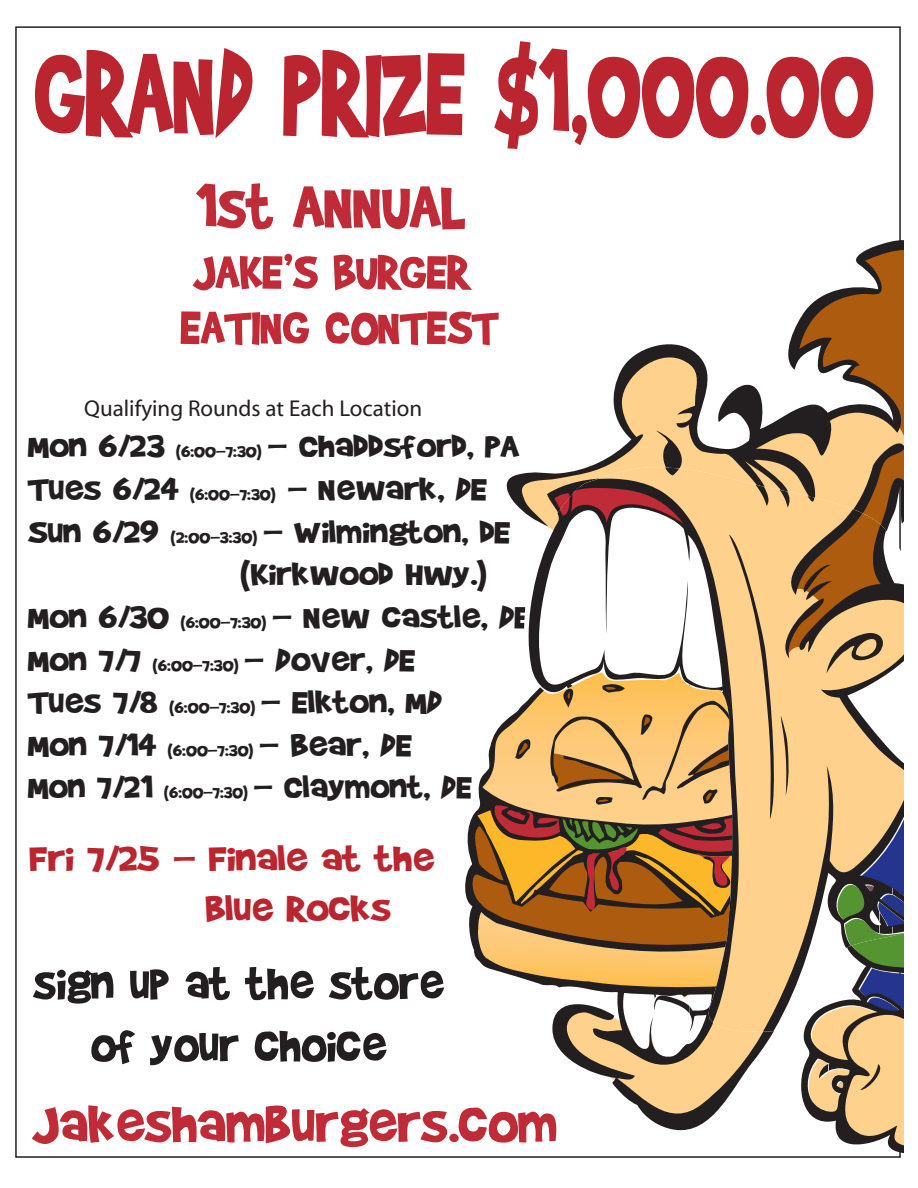
<style>
.page{position:relative;width:918px;height:1188px;background:#fff}
.page>*{position:absolute;margin:0;border:0;box-sizing:border-box;transform-origin:0 0}
.t1{font:138.6px "Brady Bunch Remastered";color:#ba252f;scale:.76 1}
.t2{font:71.55px "Brady Bunch Remastered";color:#bf2b37}
.t3{font:59.7px "Brady Bunch Remastered";color:#bf2b37;scale:1.1 1}
.t4{font:55.35px/55.3px "Brady Bunch Remastered";color:#bf2b37}
.t5{font:51.75px/62.2px "Brady Bunch Remastered";color:#231f20;text-align:center;scale:1.07 1}
.t6{font:41.25px/49.5px "Brady Bunch Remastered";color:#ba252f;scale:1.18 1}
.t7{font:36.3px/42.6px "Brady Bunch Remastered";color:#231f20;scale:1.18 1}
.t8{font:22.95px "Myriad";color:#231f20}
.s1{font-size:18px}
</style>
<div class="page">
<svg style="left:470px;top:240px;width:434px;height:913px"></svg>
<h1 class="t1" style="left:35px;top:20px;width:1105px">GRAND PRIZE $1,000.00</h1>
<h2 class="t2" style="left:196px;top:169px;width:272px">1st ANNUAL</h2>
<h3 class="t4" style="left:181px;top:244px;width:319px">JAKE’S BURGER<br>EATING CONTEST</h3>
<p class="t8" style="left:84px;top:397px;width:339px">Qualifying Rounds at Each Location</p>
<p class="t7" style="left:29px;top:425px;width:418px">Mon 6/23 <span class="s1">(6:00-7:30)</span> - Chaddsford, PA<br>Tues 6/24 <span class="s1">(6:00-7:30)</span> - Newark, DE<br>Sun 6/29 <span class="s1">(2:00-3:30)</span> - Wilmington, dE</p>
<p class="t7" style="left:241px;top:553px;width:210px">(Kirkwood Hwy.)</p>
<p class="t7" style="left:29px;top:596px;width:427px">Mon 6/30 <span class="s1">(6:00-7:30)</span> - New castle, DE Mon 7/7 <span class="s1">(6:00-7:30)</span> - Dover, DE<br>Tues 7/8 <span class="s1">(6:00-7:30)</span> - Elkton, MD<br>Mon 7/14 <span class="s1">(6:00-7:30)</span> - Bear, DE<br>Mon 7/21 <span class="s1">(6:00-7:30)</span> - Claymont, DE</p>
<p class="t6" style="left:206px;top:834px;width:195px;text-indent:-176px">Fri 7/25 - Finale at the<br>Blue Rocks</p>
<h3 class="t5" style="left:33px;top:953px;width:385px">sign up at the store of your choice</h3>
<h3 class="t3" style="left:34px;top:1093px;width:478px">Jakeshamburgers.com</h3>
</div>
